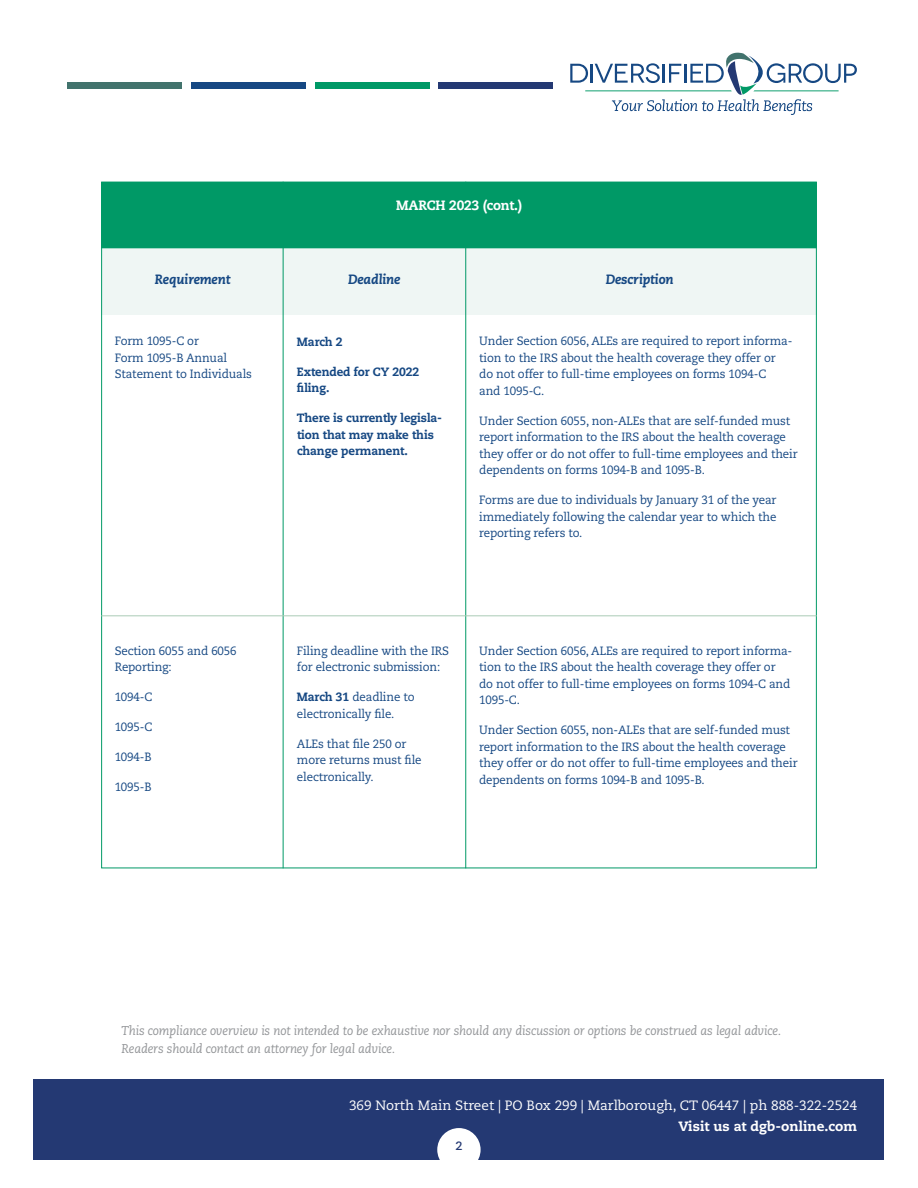
<style>
.page{position:relative;width:918px;height:1188px;background:#fff}
.page>*{position:absolute;margin:0;border:0;box-sizing:border-box;transform-origin:0 0}
.t1{font:13.5px "Caecilia";color:#fff}
.t2{font:italic 800 13.5px "Caecilia";letter-spacing:-.01em;color:#164883;scale:.96 1}
.t3{font:800 13.5px "Caecilia";color:#fff}
.t4{font:800 13.5px "Caecilia";color:#fff;scale:.96 1}
.t5{font:italic 12.75px/18px "Caecilia";letter-spacing:-.01em;color:#939598;scale:.96 1}
.t6{font:12px/16.5px "Caecilia";letter-spacing:-.01em;color:#164883;scale:.96 1}
.t7{font:800 12px/16.5px "Caecilia";letter-spacing:-.01em;color:#164883;scale:.96 1}
.t8{font:700 12px "Caecilia";color:#243973}
.s1{font-weight:800}
</style>
<div class="page">
<div style="left:34px;top:1079px;width:850px;height:81px;background:#243973"></div>
<svg style="left:570px;top:53px;width:287px;height:62px"></svg>
<div style="left:192px;top:83px;width:114px;height:6px;background:#164883"></div>
<div style="left:68px;top:83px;width:114px;height:6px;background:#42736d"></div>
<div style="left:315px;top:83px;width:115px;height:6px;background:#096"></div>
<div style="left:438px;top:83px;width:115px;height:6px;background:#243973"></div>
<div style="left:437px;top:1128px;width:44px;height:43px;background:#fff;border-radius:50%"></div>
<div style="left:101px;top:182px;width:716px;height:65px;background:#096"></div>
<div style="left:101px;top:249px;width:716px;height:66px;background:#eff6f4"></div>
<hr style="left:101px;top:247px;width:716px;height:1px;background:#096">
<hr style="left:283px;top:182px;width:1px;height:686px;background:#096">
<hr style="left:465px;top:182px;width:1px;height:686px;background:#096">
<hr style="left:101px;top:616px;width:716px;height:1px;background:#aacbb6">
<p class="t4" style="left:396px;top:197px;width:132px">MARCH 2023 (cont.)</p>
<p class="t2" style="left:155px;top:272px;width:80px">Requirement</p>
<p class="t2" style="left:348px;top:272px;width:56px">Deadline</p>
<p class="t2" style="left:606px;top:272px;width:72px">Description</p>
<p class="t6" style="left:115px;top:333px;width:144px">Form 1095-C or<br>Form 1095-B Annual<br>Statement to Individuals</p>
<p class="t7" style="left:297px;top:333px;width:49px">March 2</p>
<p class="t7" style="left:297px;top:363px;width:129px">Extended for CY 2022 filing.</p>
<p class="t7" style="left:297px;top:410px;width:153px">There is currently legisla&shy;tion that may make this change permanent.</p>
<p class="t6" style="left:479px;top:333px;width:328px">Under Section 6056, ALEs are required to report informa&shy;tion to the IRS about the health coverage they offer or do not offer to full-time employees on forms 1094-C<br>and 1095-C.</p>
<p class="t6" style="left:479px;top:412px;width:333px">Under Section 6055, non-ALEs that are self-funded must report information to the IRS about the health coverage they offer or do not offer to full-time employees and their dependents on forms 1094-B and 1095-B.</p>
<p class="t6" style="left:479px;top:492px;width:311px;text-align:justify">Forms are due to individuals by January 31 of the year immediately following the calendar year to which the reporting refers to.</p>
<p class="t6" style="left:115px;top:642px;width:129px">Section 6055 and 6056<br>Reporting:</p>
<p class="t6" style="left:115px;top:689px;width:41px">1094-C</p>
<p class="t6" style="left:115px;top:719px;width:41px">1095-C</p>
<p class="t6" style="left:115px;top:749px;width:40px">1094-B</p>
<p class="t6" style="left:115px;top:779px;width:40px">1095-B</p>
<p class="t6" style="left:297px;top:642px;width:160px">Filing deadline with the IRS for electronic submission:</p>
<p class="t6" style="left:297px;top:689px;width:124px"><span class="s1">March 31</span> deadline to electronically file.</p>
<p class="t6" style="left:297px;top:735px;width:131px">ALEs that file 250 or more returns must file electronically.</p>
<p class="t6" style="left:479px;top:642px;width:328px">Under Section 6056, ALEs are required to report informa&shy;tion to the IRS about the health coverage they offer or do not offer to full-time employees on forms 1094-C and 1095-C.</p>
<p class="t6" style="left:479px;top:722px;width:333px">Under Section 6055, non-ALEs that are self-funded must report information to the IRS about the health coverage they offer or do not offer to full-time employees and their dependents on forms 1094-B and 1095-B.</p>
<p class="t5" style="left:122px;top:1022px;width:689px">This compliance overview is not intended to be exhaustive nor should any discussion or options be construed as legal advice.<br>Readers should contact an attorney for legal advice.</p>
<p class="t1" style="left:349px;top:1097px;width:510px">369 North Main Street | PO Box 299 | Marlborough, CT 06447 | ph 888-322-2524</p>
<p class="t3" style="left:679px;top:1118px;width:180px">Visit us at dgb-online.com</p>
<p class="t8" style="left:455px;top:1139px;width:9px">2</p>
</div>
